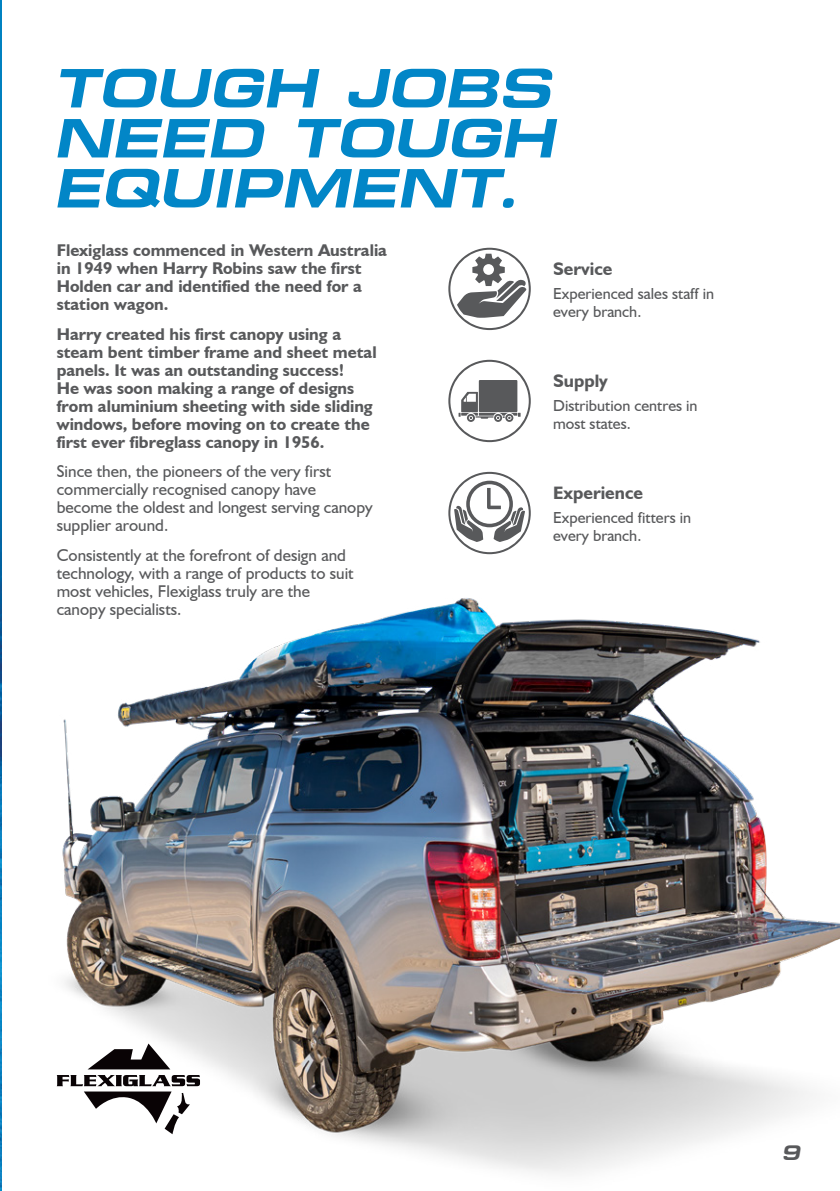
<style>
.page{position:relative;width:840px;height:1191px;background:#fff}
.page>*{position:absolute;margin:0;border:0;box-sizing:border-box;transform-origin:0 0}
.Header_-_white{font:italic 700 80px "PSL Tamnanthai Pro";color:#0286c7}
.t1{font:italic 700 30.2px "PSL Tamnanthai Pro";color:#58595b}
.Copy_-_Grey{font:700 18px "Humanist 521 BT";color:#58595b}
.Copy_-_White{font:700 17px/18px "Humanist 521 BT";color:#58595b}
.Copy_-_White-2{font:17px/18px "Humanist 521 BT";color:#58595b}
.Copy_-_Grey-2{font:16px/18px "Humanist 521 BT";color:#58595b}
</style>
<div class="page">
<img style="left:0;top:0;width:1px;height:560px">
<img style="left:0;top:560px;width:839px;height:631px">
<svg style="left:87px;top:1043px;width:83px;height:26px"></svg>
<svg style="left:57px;top:1075px;width:143px;height:59px"></svg>
<svg style="left:448px;top:248px;width:82px;height:82px"></svg>
<svg style="left:448px;top:360px;width:82px;height:82px"></svg>
<svg style="left:448px;top:472px;width:82px;height:82px"></svg>
<p class="Header_-_white" style="left:57px;top:37px;width:498px">TOUGH JOBS</p>
<p class="Header_-_white" style="left:57px;top:87px;width:502px">NEED TOUGH</p>
<p class="Header_-_white" style="left:57px;top:137px;width:463px">EQUIPMENT.</p>
<p class="Copy_-_White" style="left:57px;top:241px;width:331px">Flexiglass commenced in Western Australia in 1949 when Harry Robins saw the first Holden car and identified the need for a station wagon.</p>
<p class="Copy_-_White" style="left:57px;top:325px;width:321px">Harry created his first canopy using a steam bent timber frame and sheet metal panels. It was an outstanding success!<br>He was soon making a range of designs from aluminium sheeting with side sliding windows, before moving on to create the first ever fibreglass canopy in 1956.</p>
<p class="Copy_-_White-2" style="left:57px;top:462px;width:317px">Since then, the pioneers of the very first commercially recognised canopy have become the oldest and longest serving canopy supplier around.</p>
<p class="Copy_-_White-2" style="left:57px;top:545px;width:298px">Consistently at the forefront of design and technology, with a range of products to suit most vehicles, Flexiglass truly are the canopy specialists.</p>
<p class="Copy_-_Grey" style="left:553px;top:257px;width:61px">Service</p>
<p class="Copy_-_Grey-2" style="left:553px;top:284px;width:162px">Experienced sales staff in every branch.</p>
<p class="Copy_-_Grey" style="left:553px;top:369px;width:56px">Supply</p>
<p class="Copy_-_Grey-2" style="left:553px;top:396px;width:146px">Distribution centres in most states.</p>
<p class="Copy_-_Grey" style="left:553px;top:482px;width:91px">Experience</p>
<p class="Copy_-_Grey-2" style="left:553px;top:508px;width:139px">Experienced fitters in every branch.</p>
<h2 class="t1" style="left:782px;top:1132px;width:19px">9</h2>
</div>
